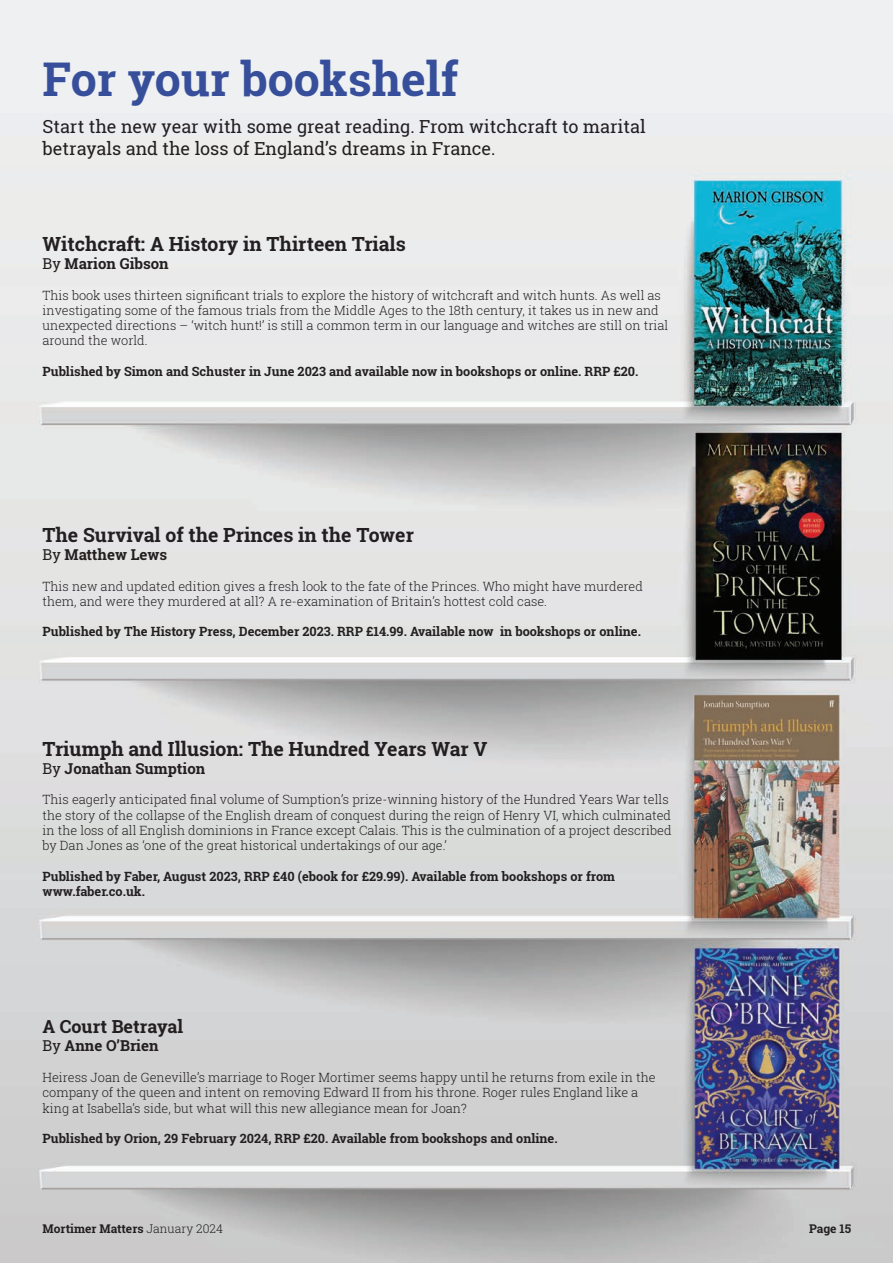
<style>
.page{position:relative;width:893px;height:1263px;background:#fff}
.page>*{position:absolute;margin:0;border:0;box-sizing:border-box;transform-origin:0 0}
.t1{font:700 46.5px "Roboto Slab";color:#374f9b}
.t2{font:700 19.5px "Roboto Slab";color:#231f20}
.t3{font:18px/21.6px "Roboto Slab";color:#231f20}
.t4{font:700 18px "Roboto Slab";color:#231f20}
.t5{font:700 15px "Roboto Slab";color:#231f20}
.t6{font:300 12.75px/15.3px "Roboto Slab";color:#231f20}
.t7{font:700 12.75px "Roboto Slab";color:#231f20}
.t8{font:700 12px "Roboto Slab";color:#231f20}
.s1{font-weight:400}
.s2{font-weight:300}
</style>
<div class="page">
<img style="left:0;top:0;width:893px;height:1263px">
<p class="t1" style="left:43px;top:47px;width:417px">For your bookshelf</p>
<p class="t3" style="left:43px;top:116px;width:605px">Start the new year with some great reading. From witchcraft to marital betrayals and the loss of England’s dreams in France.</p>
<p class="t2" style="left:43px;top:230px;width:365px">Witchcraft: A History in Thirteen Trials</p>
<p class="t5" style="left:43px;top:253px;width:128px"><span class="s1">By</span> Marion Gibson</p>
<p class="t6" style="left:43px;top:287px;width:627px">This book uses thirteen significant trials to explore the history of witchcraft and witch hunts. As well as investigating some of the famous trials from the Middle Ages to the 18th century, it takes us in new and unexpected directions – ‘witch hunt!’ is still a common term in our language and witches are still on trial around the world.</p>
<p class="t7" style="left:43px;top:363px;width:597px">Published by Simon and Schuster in June 2023 and available now in bookshops or online. RRP £20.</p>
<p class="t2" style="left:43px;top:521px;width:373px">The Survival of the Princes in the Tower</p>
<p class="t5" style="left:43px;top:544px;width:126px"><span class="s1">By</span> Matthew Lews</p>
<p class="t6" style="left:43px;top:578px;width:602px">This new and updated edition gives a fresh look to the fate of the Princes. Who might have murdered them, and were they murdered at all? A re-examination of Britain’s hottest cold case.</p>
<p class="t7" style="left:43px;top:623px;width:600px">Published by The History Press, December 2023. RRP £14.99. Available now in bookshops or online.</p>
<p class="t2" style="left:43px;top:735px;width:447px">Triumph and Illusion: The Hundred Years War V</p>
<p class="t5" style="left:43px;top:758px;width:164px"><span class="s1">By</span> Jonathan Sumption</p>
<p class="t6" style="left:43px;top:792px;width:631px">This eagerly anticipated final volume of Sumption’s prize-winning history of the Hundred Years War tells the story of the collapse of the English dream of conquest during the reign of Henry VI, which culminated in the loss of all English dominions in France except Calais. This is the culmination of a project described by Dan Jones as ‘one of the great historical undertakings of our age.’</p>
<p class="t7" style="left:43px;top:867px;width:574px">Published by Faber, August 2023, RRP £40 (ebook for £29.99). Available from bookshops or from</p>
<p class="t7" style="left:43px;top:883px;width:104px">www.faber.co.uk.</p>
<p class="t4" style="left:43px;top:1014px;width:142px">A Court Betrayal</p>
<p class="t5" style="left:43px;top:1035px;width:118px"><span class="s1">By</span> Anne O’Brien</p>
<p class="t6" style="left:43px;top:1069px;width:614px">Heiress Joan de Geneville’s marriage to Roger Mortimer seems happy until he returns from exile in the company of the queen and intent on removing Edward II from his throne. Roger rules England like a king at Isabella’s side, but what will this new allegiance mean for Joan?</p>
<p class="t7" style="left:43px;top:1130px;width:517px">Published by Orion, 29 February 2024, RRP £20. Available from bookshops and online.</p>
<p class="t8" style="left:43px;top:1220px;width:182px">Mortimer Matters <span class="s2">January 2024</span></p>
<p class="t8" style="left:809px;top:1220px;width:44px">Page 15</p>
</div>
